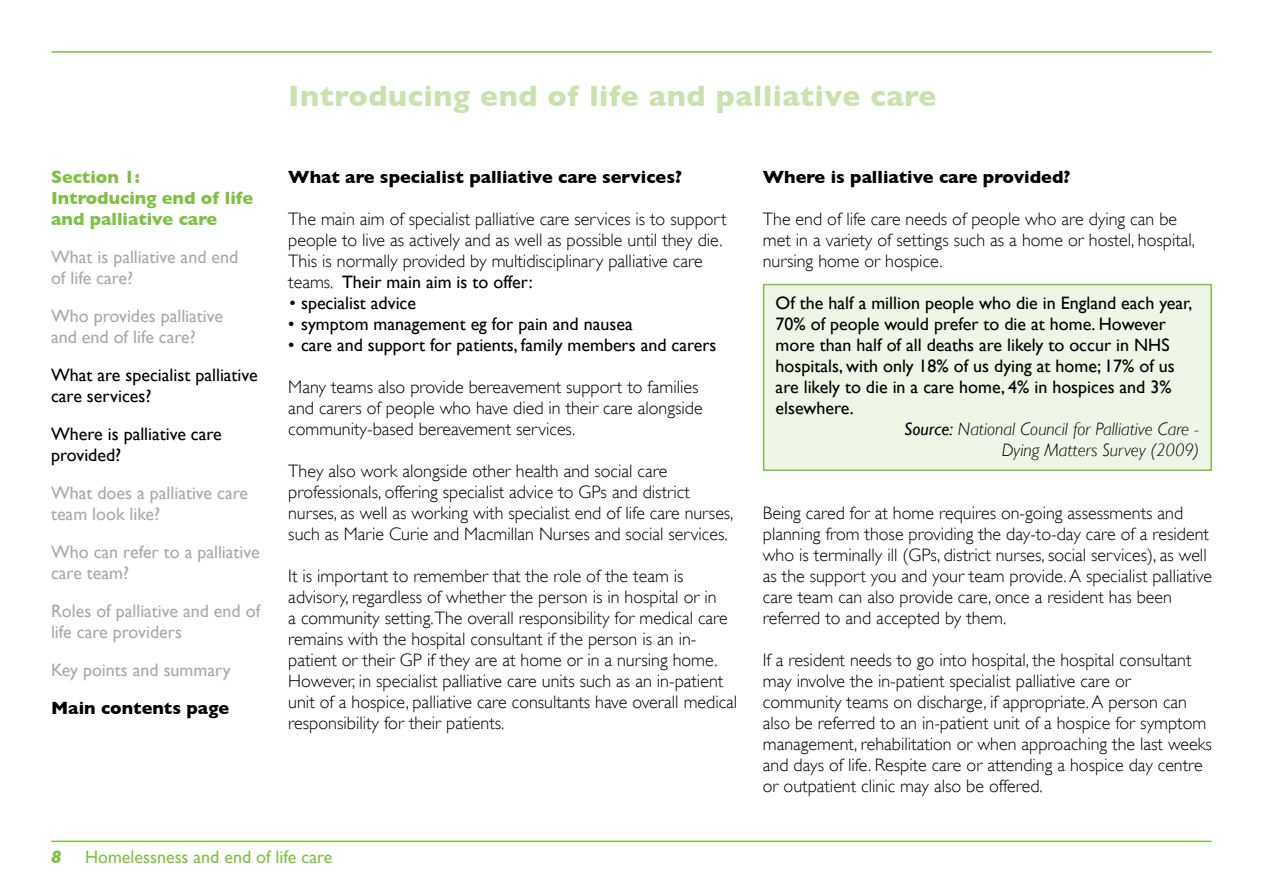
<style>
.page{position:relative;width:1263px;height:893px;background:#fff}
.page>*{position:absolute;margin:0;border:0;box-sizing:border-box;transform-origin:0 0}
.t1{font:700 30px "Gill Sans";letter-spacing:.02em;color:#c9e2ae}
.t2{font:300 18px/21px "Gill Sans";color:#000}
.t3{font:18px/21px "Gill Sans";color:#000}
.t4{font:18px/21px "Gill Sans";color:#a7a9ac}
.t5{font:700 18px "Gill Sans";color:#000}
.t6{font:italic 300 18px "Gill Sans";color:#000}
.t7{font:700 18px/21px "Gill Sans";color:#7dc242}
.t8{font:18px "Gill Sans";color:#7dc242}
.t9{font:italic 700 18px "Gill Sans";color:#7dc242}
.s1{font-weight:400}
.s2{font-weight:300}
</style>
<div class="page">
<div style="left:763px;top:284px;width:449px;height:187px;background:#eff6e8;border:2px solid #7dc242"></div>
<hr style="left:52px;top:51px;width:1159px;height:2px;background:#7dc242">
<hr style="left:52px;top:841px;width:1159px;height:1px;background:#7dc242">
<p class="t7" style="left:51px;top:166px;width:204px">Section 1:<br>Introducing end of life and palliative care</p>
<p class="t4" style="left:51px;top:246px;width:189px">What is palliative and end of life care?</p>
<p class="t4" style="left:51px;top:305px;width:173px">Who provides palliative and end of life care?</p>
<p class="t3" style="left:51px;top:364px;width:208px">What are specialist palliative care services?</p>
<p class="t3" style="left:51px;top:423px;width:172px">Where is palliative care provided?</p>
<p class="t4" style="left:51px;top:482px;width:199px">What does a palliative care team look like?</p>
<p class="t4" style="left:51px;top:541px;width:210px">Who can refer to a palliative care team?</p>
<p class="t4" style="left:51px;top:600px;width:211px">Roles of palliative and end of life care providers</p>
<p class="t4" style="left:51px;top:659px;width:181px">Key points and summary</p>
<p class="t5" style="left:51px;top:697px;width:180px">Main contents page</p>
<h1 class="t1" style="left:288px;top:79px;width:650px">Introducing end of life and palliative care</h1>
<p class="t5" style="left:288px;top:166px;width:395px">What are specialist palliative care services?</p>
<p class="t2" style="left:288px;top:208px;width:440px">The main aim of specialist palliative care services is to support people to live as actively and as well as possible until they die.<br>This is normally provided by multidisciplinary palliative care teams. <span class="s1">Their main aim is to offer:</span></p>
<p class="t3" style="left:288px;top:292px;width:129px"><span class="s2">•</span> specialist advice</p>
<p class="t3" style="left:288px;top:313px;width:346px">• symptom management eg for pain and nausea</p>
<p class="t3" style="left:288px;top:334px;width:430px">• care and support for patients, family members and carers</p>
<p class="t2" style="left:288px;top:376px;width:416px">Many teams also provide bereavement support to families and carers of people who have died in their care alongside community-based bereavement services.</p>
<p class="t2" style="left:288px;top:460px;width:447px">They also work alongside other health and social care professionals, offering specialist advice to GPs and district nurses, as well as working with specialist end of life care nurses, such as Marie Curie and Macmillan Nurses and social services.</p>
<p class="t2" style="left:288px;top:565px;width:450px">It is important to remember that the role of the team is advisory, regardless of whether the person is in hospital or in<br>a community setting.The overall responsibility for medical care remains with the hospital consultant if the person is an in&shy;patient or their GP if they are at home or in a nursing home.<br>However, in specialist palliative care units such as an in-patient unit of a hospice, palliative care consultants have overall medical responsibility for their patients.</p>
<p class="t5" style="left:763px;top:166px;width:309px">Where is palliative care provided?</p>
<p class="t2" style="left:763px;top:208px;width:434px">The end of life care needs of people who are dying can be met in a variety of settings such as a home or hostel, hospital, nursing home or hospice.</p>
<p class="t3" style="left:776px;top:292px;width:418px">Of the half a million people who die in England each year,</p>
<p class="t3" style="left:776px;top:313px;width:392px">70% of people would prefer to die at home. However</p>
<p class="t3" style="left:776px;top:334px;width:395px">more than half of all deaths are likely to occur in NHS</p>
<p class="t3" style="left:776px;top:355px;width:401px">hospitals, with only 18% of us dying at home; 17% of us</p>
<p class="t3" style="left:776px;top:376px;width:397px">are likely to die in a care home, 4% in hospices and 3%</p>
<p class="t3" style="left:776px;top:397px;width:80px">elsewhere.</p>
<p class="t6" style="left:904px;top:418px;width:296px"><span class="s1">Source:</span> National Council for Palliative Care -</p>
<p class="t6" style="left:1002px;top:439px;width:199px">Dying Matters Survey (2009)</p>
<p class="t2" style="left:763px;top:502px;width:451px">Being cared for at home requires on-going assessments and planning from those providing the day-to-day care of a resident who is terminally ill (GPs, district nurses, social services), as well as the support you and your team provide. A specialist palliative care team can also provide care, once a resident has been referred to and accepted by them.</p>
<p class="t2" style="left:763px;top:649px;width:450px">If a resident needs to go into hospital, the hospital consultant may involve the in-patient specialist palliative care or community teams on discharge, if appropriate. A person can also be referred to an in-patient unit of a hospice for symptom management, rehabilitation or when approaching the last weeks and days of life. Respite care or attending a hospice day centre or outpatient clinic may also be offered.</p>
<p class="t9" style="left:51px;top:846px;width:12px">8</p>
<p class="t8" style="left:85px;top:847px;width:249px">Homelessness and end of life care</p>
</div>
